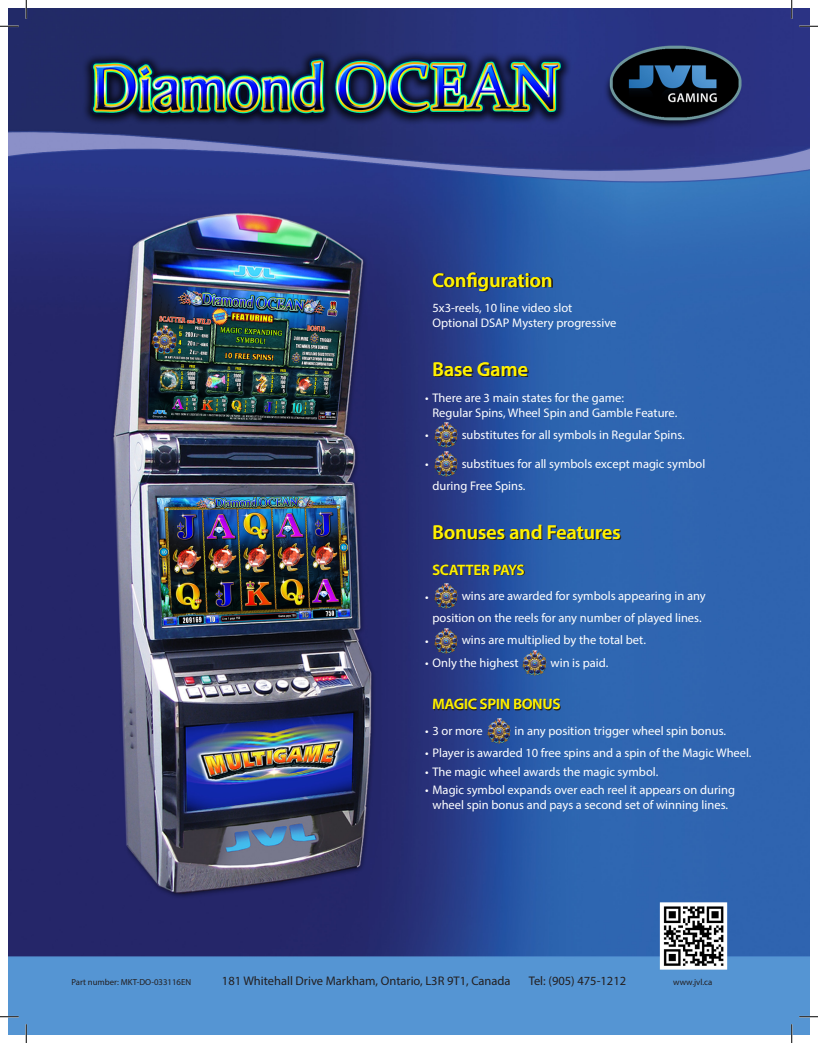
<style>
.page{position:relative;width:818px;height:1043px;background:#fff}
.page>*{position:absolute;margin:0;border:0;box-sizing:border-box;transform-origin:0 0}
.t1{font:600 20px "Myriad Pro";color:#fff101}
.t2{font:600 15px "Myriad Pro";color:#fff101}
.t3{font:12.5px/15px "Myriad Pro";color:#fff;text-align:center}
.t4{font:12.5px "Myriad Pro";color:#231f20}
.t5{font:8.75px "Myriad Pro";color:#231f20}
</style>
<div class="page">
<img style="left:9px;top:9px;width:800px;height:1025px">
<svg style="left:434px;top:273px;width:118px;height:19px"></svg>
<svg style="left:435px;top:363px;width:93px;height:14px"></svg>
<svg style="left:435px;top:525px;width:186px;height:15px"></svg>
<svg style="left:434px;top:700px;width:127px;height:10px"></svg>
<svg style="left:434px;top:565px;width:91px;height:11px"></svg>
<img style="left:433px;top:422px;width:26px;height:25px">
<img style="left:433px;top:451px;width:26px;height:25px">
<img style="left:433px;top:584px;width:26px;height:25px">
<img style="left:433px;top:628px;width:26px;height:25px">
<img style="left:522px;top:650px;width:25px;height:25px">
<img style="left:486px;top:718px;width:25px;height:25px">
<svg style="left:0;top:25px;width:19px;height:2px"></svg>
<svg style="left:799px;top:25px;width:19px;height:2px"></svg>
<svg style="left:0;top:1015px;width:19px;height:2px"></svg>
<svg style="left:799px;top:1015px;width:19px;height:2px"></svg>
<svg style="left:25px;top:0;width:2px;height:19px"></svg>
<svg style="left:25px;top:1024px;width:2px;height:18px"></svg>
<svg style="left:790px;top:0;width:2px;height:19px"></svg>
<svg style="left:790px;top:1024px;width:2px;height:18px"></svg>
<p class="t1" style="left:432px;top:267px;width:122px">Configuration</p>
<p class="t3" style="left:432px;top:300px;width:141px">5x3-reels, 10 line video slot</p>
<p class="t3" style="left:432px;top:315px;width:185px">Optional DSAP Mystery progressive</p>
<p class="t1" style="left:432px;top:356px;width:97px">Base Game</p>
<p class="t3" style="left:425px;top:390px;width:200px">• There are 3 main states for the game:</p>
<p class="t3" style="left:432px;top:405px;width:246px">Regular Spins, Wheel Spin and Gamble Feature.</p>
<p class="t3" style="left:461px;top:427px;width:225px">substitutes for all symbols in Regular Spins.</p>
<p class="t3" style="left:461px;top:456px;width:245px">substitues for all symbols except magic symbol</p>
<p class="t3" style="left:432px;top:478px;width:95px">during Free Spins.</p>
<p class="t3" style="left:425px;top:427px;width:5px">•</p>
<p class="t3" style="left:425px;top:456px;width:5px">•</p>
<p class="t1" style="left:432px;top:519px;width:190px">Bonuses and Features</p>
<p class="t2" style="left:432px;top:560px;width:94px">SCATTER PAYS</p>
<p class="t3" style="left:461px;top:588px;width:245px">wins are awarded for symbols appearing in any</p>
<p class="t3" style="left:432px;top:610px;width:270px">position on the reels for any number of played lines.</p>
<p class="t3" style="left:461px;top:632px;width:186px">wins are multiplied by the total bet.</p>
<p class="t3" style="left:425px;top:654px;width:95px">• Only the highest</p>
<p class="t3" style="left:550px;top:654px;width:59px">win is paid.</p>
<p class="t3" style="left:425px;top:588px;width:5px">•</p>
<p class="t3" style="left:425px;top:633px;width:5px">•</p>
<p class="t2" style="left:432px;top:694px;width:129px">MAGIC SPIN BONUS</p>
<p class="t3" style="left:425px;top:723px;width:59px">• 3 or more</p>
<p class="t3" style="left:514px;top:723px;width:213px">in any position trigger wheel spin bonus.</p>
<p class="t3" style="left:425px;top:745px;width:328px">• Player is awarded 10 free spins and a spin of the Magic Wheel.</p>
<p class="t3" style="left:425px;top:763px;width:235px">• The magic wheel awards the magic symbol.</p>
<p class="t3" style="left:425px;top:782px;width:311px">• Magic symbol expands over each reel it appears on during wheel spin bonus and pays a second set of winning lines.</p>
<p class="t5" style="left:71px;top:976px;width:121px">Part number: MKT-DO-033116EN</p>
<p class="t4" style="left:222px;top:973px;width:290px">181 Whitehall Drive Markham, Ontario, L3R 9T1, Canada</p>
<p class="t4" style="left:528px;top:973px;width:99px">Tel: (905) 475-1212</p>
<p class="t5" style="left:673px;top:976px;width:41px">www.jvl.ca</p>
</div>
